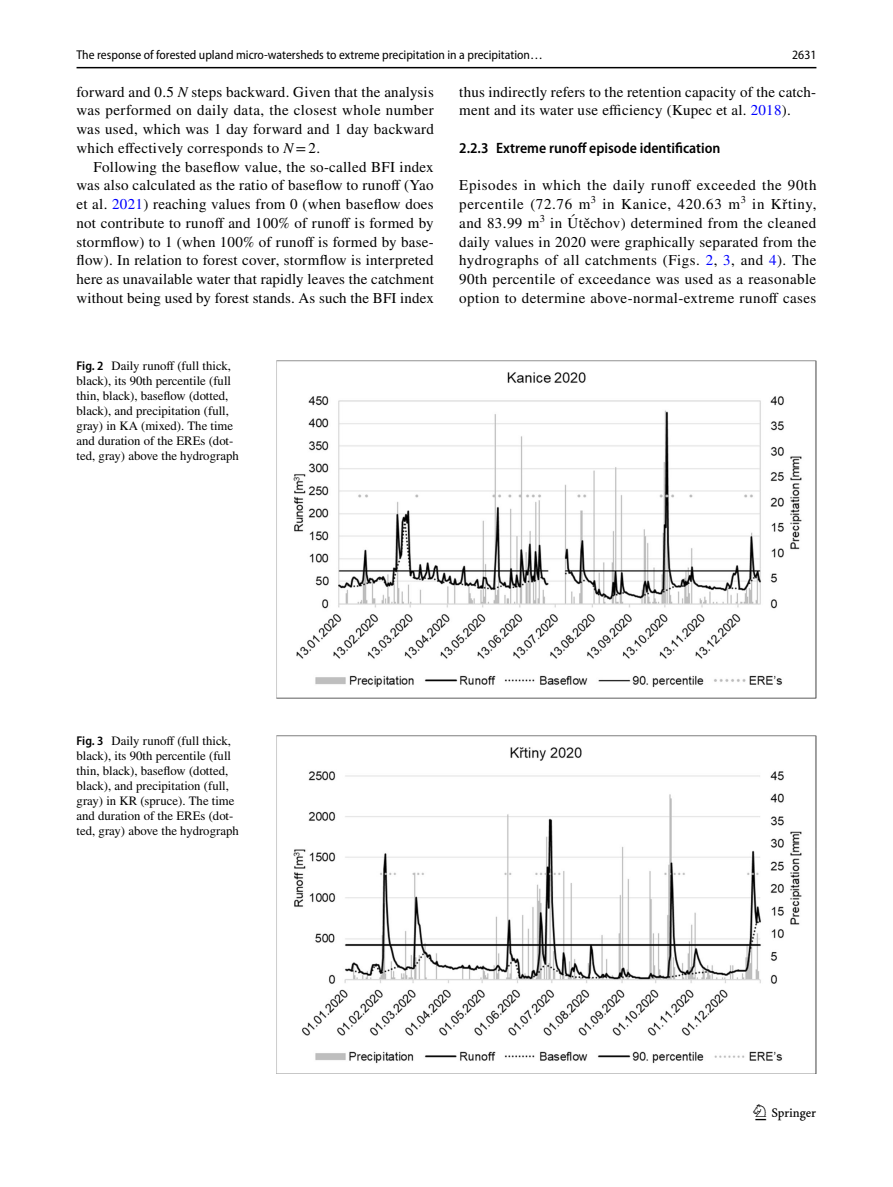
<style>
.page{position:relative;width:893px;height:1187px;background:#fff}
.page>*{position:absolute;margin:0;border:0;box-sizing:border-box;transform-origin:0 0}
.t1{font:22.5px "Springnew Regular 3";color:#000}
.t2{font:15px/18.8px "STIX";letter-spacing:.02em;color:#000;text-align:justify}
.t3{font:600 semi-condensed 15px "Myriad Pro";color:#000}
.t4{font:12.75px/15px "STIX";color:#000}
.t5{font:12.75px "Myriad Pro Semi Cn 3";color:#000}
.t6{font:semi-condensed 12.75px "Myriad Pro";color:#000}
.s1{font-family:"Myriad Pro";font-stretch:semi-condensed}
.s2{font-style:italic}
.s3{color:#00f}
.s4{font-family:"Myriad Pro";font-weight:600;font-stretch:semi-condensed}
</style>
<div class="page">
<hr style="left:77px;top:67px;width:739px;height:1px;background:#000">
<img style="left:276px;top:360px;width:540px;height:339px">
<img style="left:276px;top:735px;width:540px;height:338px">
<p class="t5" style="left:77px;top:48px;width:468px"><span class="s1">T</span>he response of forested upland micro‑watersheds to extreme precipitation in a precipitation…</p>
<p class="t6" style="left:792px;top:48px;width:26px">2631</p>
<p class="t2" style="left:77px;top:83px;width:359px">forward and 0.5 <span class="s2">N</span> steps backward. Given that the analysis was performed on daily data, the closest whole number was used, which was 1 day forward and 1 day backward which effectively corresponds to <span class="s2">N</span>=2.</p>
<p class="t2" style="left:77px;top:158px;width:359px;text-indent:17px">Following the baseflow value, the so-called BFI index was also calculated as the ratio of baseflow to runoff (Yao et al. <span class="s3">2021</span>) reaching values from 0 (when baseflow does not contribute to runoff and 100% of runoff is formed by stormflow) to 1 (when 100% of runoff is formed by base&shy;flow). In relation to forest cover, stormflow is interpreted here as unavailable water that rapidly leaves the catchment without being used by forest stands. As such the BFI index</p>
<p class="t4" style="left:77px;top:359px;width:164px"><span class="s4">Fig. 2</span> Daily runoff (full thick, black), its 90th percentile (full thin, black), baseflow (dotted, black), and precipitation (full, gray) in KA (mixed). The time and duration of the EREs (dot&shy;ted, gray) above the hydrograph</p>
<p class="t2" style="left:459px;top:83px;width:358px">thus indirectly refers to the retention capacity of the catch&shy;ment and its water use efficiency (Kupec et al. <span class="s3">2018</span>).</p>
<p class="t3" style="left:459px;top:140px;width:263px">2.2.3 Extreme runoff episode identification</p>
<p class="t2" style="left:459px;top:177px;width:359px">Episodes in which the daily runoff exceeded the 90th percentile (72.76 m<sup>3</sup> in Kanice, 420.63 m<sup>3</sup> in Křtiny, and 83.99 m<sup>3</sup> in Útěchov) determined from the cleaned daily values in 2020 were graphically separated from the hydrographs of all catchments (Figs. <span class="s3">2</span>, <span class="s3">3</span>, and <span class="s3">4</span>). The 90th percentile of exceedance was used as a reasonable option to determine above-normal-extreme runoff cases</p>
<p class="t4" style="left:77px;top:734px;width:164px"><span class="s4">Fig. 3</span> Daily runoff (full thick, black), its 90th percentile (full thin, black), baseflow (dotted, black), and precipitation (full, gray) in KR (spruce). The time and duration of the EREs (dot&shy;ted, gray) above the hydrograph</p>
<h1 class="t1" style="left:755px;top:1104px;width:62px">1 3</h1>
</div>
